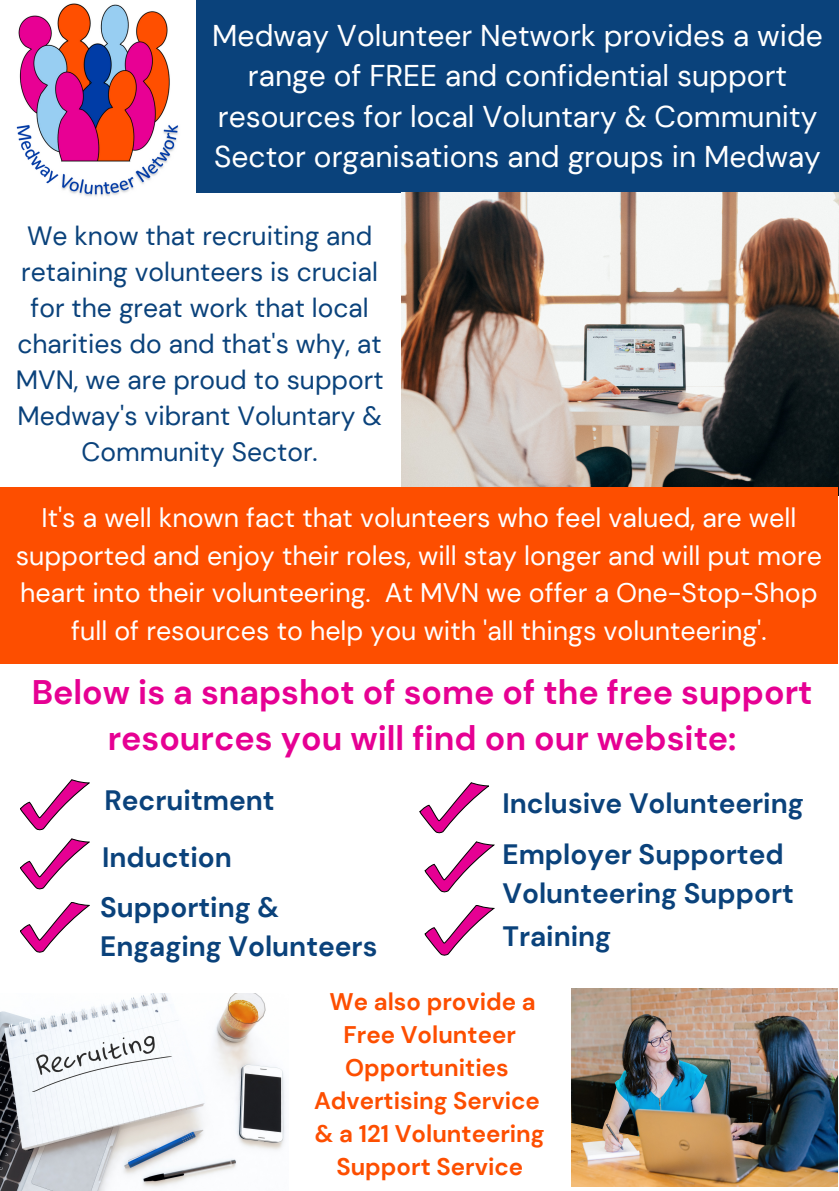
<style>
.page{position:relative;width:839px;height:1191px;background:#fff}
.page>*{position:absolute;margin:0;border:0;box-sizing:border-box;transform-origin:0 0}
.t1{font:700 34px/46.4px "DM Sans";color:#e60093;text-align:center}
.t2{font:30px/40.4px "DM Sans";color:#fff;text-align:center}
.t3{font:700 28px/39px "DM Sans";color:#0a427b}
.t4{font:26.8px/37.6px "DM Sans";color:#fff;text-align:center}
.t5{font:26.4px/36px "DM Sans";color:#0a427b;text-align:center}
.t6{font:700 24px/33px "DM Sans";color:#fd4e00;text-align:center}
</style>
<div class="page">
<div style="left:196px;top:1px;width:642px;height:192px;background:#0a427b"></div>
<img style="left:16px;top:3px;width:163px;height:194px">
<img style="left:401px;top:192px;width:437px;height:303px">
<div style="left:0;top:487px;width:837px;height:177px;background:#fd4e00"></div>
<svg style="left:20px;top:780px;width:69px;height:51px"></svg>
<svg style="left:20px;top:839px;width:69px;height:51px"></svg>
<svg style="left:425px;top:905px;width:69px;height:51px"></svg>
<svg style="left:420px;top:783px;width:69px;height:51px"></svg>
<svg style="left:20px;top:902px;width:69px;height:51px"></svg>
<svg style="left:425px;top:842px;width:69px;height:51px"></svg>
<img style="left:571px;top:988px;width:266px;height:199px">
<img style="left:0;top:994px;width:285px;height:196px">
<p class="t2" style="left:212px;top:15px;width:612px">Medway Volunteer Network provides a wide range of FREE and confidential support resources for local Voluntary &amp; Community Sector organisations and groups in Medway</p>
<p class="t5" style="left:16px;top:218px;width:369px">We know that recruiting and retaining volunteers is crucial for the great work that local charities do and that's why, at<br>MVN, we are proud to support<br>Medway's vibrant Voluntary &amp;<br>Community Sector.</p>
<p class="t4" style="left:16px;top:499px;width:807px">It's a well known fact that volunteers who feel valued, are well supported and enjoy their roles, will stay longer and will put more heart into their volunteering. At MVN we offer a One-Stop-Shop full of resources to help you with 'all things volunteering'.</p>
<p class="t1" style="left:32px;top:669px;width:782px">Below is a snapshot of some of the free support resources you will find on our website:</p>
<p class="t3" style="left:102px;top:771px;width:174px;line-height:57.6px">Recruitment<br>Induction</p>
<p class="t3" style="left:100px;top:888px;width:279px">Supporting &amp;<br>Engaging Volunteers</p>
<p class="t3" style="left:502px;top:784px;width:303px">Inclusive Volunteering</p>
<p class="t3" style="left:502px;top:835px;width:293px">Employer Supported<br>Volunteering Support</p>
<p class="t3" style="left:502px;top:917px;width:110px">Training</p>
<p class="t6" style="left:314px;top:985px;width:232px">We also provide a<br>Free Volunteer<br>Opportunities<br>Advertising Service &amp; a 121 Volunteering<br>Support Service</p>
</div>
